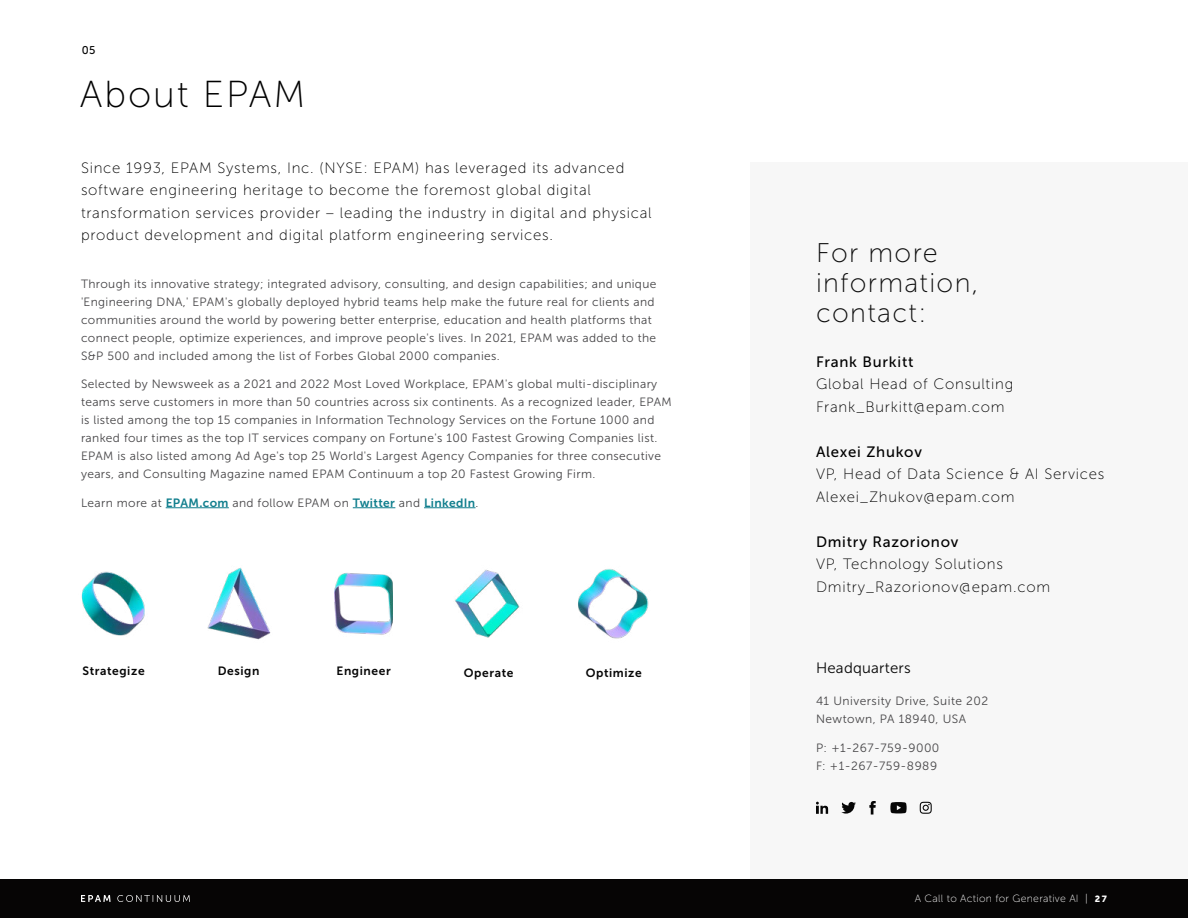
<style>
.page{position:relative;width:1188px;height:918px;background:#fff}
.page>*{position:absolute;margin:0;border:0;box-sizing:border-box;transform-origin:0 0}
.t1{font:37.5px "Museo Sans 100";letter-spacing:.05em;color:#000}
.t2{font:27px/30px "Museo Sans 100";letter-spacing:.05em;color:#0d0d0d}
.t3{font:15px/22.5px "Museo Sans 100";letter-spacing:.05em;color:#000}
.t4{font:15px "Museo Sans 500";letter-spacing:.05em;color:#000}
.t5{font:15px "Museo Sans 300";letter-spacing:.015em;color:#060606}
.t6{font:12px/18px "Museo Sans 300";letter-spacing:.03em;color:#464547}
.t7{font:12px "Museo Sans 700";letter-spacing:.05em;color:#060606}
.t8{font:11.25px "Museo Sans 500";color:#060606}
.t9{font:10.5px "Museo Sans 100";letter-spacing:.025em;color:#fff}
.s1{font-family:"Museo Sans 700";color:#107e8d}
.s2{font-family:"Museo Sans 900";font-size:9px}
</style>
<div class="page">
<div style="left:0;top:879px;width:1188px;height:39px;background:#060505"></div>
<svg style="left:117px;top:895px;width:73px;height:7px"></svg>
<svg style="left:81px;top:895px;width:30px;height:7px"></svg>
<hr style="left:166px;top:507px;width:63px;height:1px;background:#107e8d">
<hr style="left:353px;top:507px;width:42px;height:1px;background:#107e8d">
<hr style="left:424px;top:507px;width:52px;height:1px;background:#107e8d">
<div style="left:750px;top:162px;width:438px;height:717px;background:#f7f7f7"></div>
<svg style="left:841px;top:802px;width:15px;height:12px"></svg>
<svg style="left:816px;top:802px;width:12px;height:12px"></svg>
<svg style="left:920px;top:802px;width:12px;height:12px"></svg>
<svg style="left:869px;top:801px;width:7px;height:14px"></svg>
<svg style="left:890px;top:802px;width:17px;height:11px"></svg>
<img style="left:455px;top:569px;width:65px;height:69px">
<img style="left:81px;top:571px;width:64px;height:65px">
<img style="left:207px;top:567px;width:64px;height:73px">
<img style="left:334px;top:573px;width:59px;height:62px">
<img style="left:578px;top:569px;width:71px;height:70px">
<p class="t8" style="left:82px;top:44px;width:15px">05</p>
<h1 class="t1" style="left:80px;top:74px;width:227px">About EPAM</h1>
<p class="t3" style="left:81px;top:156px;width:572px">Since 1993, EPAM Systems, Inc. (NYSE: EPAM) has leveraged its advanced software engineering heritage to become the foremost global digital transformation services provider – leading the industry in digital and physical product development and digital platform engineering services.</p>
<p class="t6" style="left:81px;top:275px;width:577px">Through its innovative strategy; integrated advisory, consulting, and design capabilities; and unique 'Engineering DNA,' EPAM's globally deployed hybrid teams help make the future real for clients and communities around the world by powering better enterprise, education and health platforms that connect people, optimize experiences, and improve people's lives. In 2021, EPAM was added to the S&amp;P 500 and included among the list of Forbes Global 2000 companies.</p>
<p class="t6" style="left:81px;top:375px;width:592px">Selected by Newsweek as a 2021 and 2022 Most Loved Workplace, EPAM's global multi-disciplinary teams serve customers in more than 50 countries across six continents. As a recognized leader, EPAM is listed among the top 15 companies in Information Technology Services on the Fortune 1000 and ranked four times as the top IT services company on Fortune's 100 Fastest Growing Companies list.<br>EPAM is also listed among Ad Age's top 25 World's Largest Agency Companies for three consecutive years, and Consulting Magazine named EPAM Continuum a top 20 Fastest Growing Firm.</p>
<p class="t6" style="left:81px;top:494px;width:399px">Learn more at <span class="s1">EPAM.com</span> and follow EPAM on <span class="s1">Twitter</span> and <span class="s1">LinkedIn</span>.</p>
<p class="t7" style="left:82px;top:665px;width:64px">Strategize</p>
<p class="t7" style="left:218px;top:665px;width:43px">Design</p>
<p class="t7" style="left:337px;top:665px;width:56px">Engineer</p>
<p class="t7" style="left:464px;top:666px;width:51px">Operate</p>
<p class="t7" style="left:586px;top:666px;width:58px">Optimize</p>
<h2 class="t2" style="left:816px;top:238px;width:164px">For more information, contact:</h2>
<p class="t4" style="left:816px;top:354px;width:99px">Frank Burkitt</p>
<p class="t3" style="left:816px;top:373px;width:199px">Global Head of Consulting<br>Frank_Burkitt@epam.com</p>
<p class="t4" style="left:816px;top:444px;width:107px">Alexei Zhukov</p>
<p class="t3" style="left:816px;top:463px;width:290px">VP, Head of Data Science &amp; AI Services<br>Alexei_Zhukov@epam.com</p>
<p class="t4" style="left:816px;top:534px;width:144px">Dmitry Razorionov</p>
<p class="t3" style="left:816px;top:553px;width:236px">VP, Technology Solutions<br>Dmitry_Razorionov@epam.com</p>
<p class="t5" style="left:816px;top:660px;width:96px">Headquarters</p>
<p class="t6" style="left:816px;top:692px;width:174px">41 University Drive, Suite 202<br>Newtown, PA 18940, USA</p>
<p class="t6" style="left:816px;top:738px;width:125px">P: +1-267-759-9000<br>F: +1-267-759-8989</p>
<p class="t9" style="left:915px;top:893px;width:194px">A Call to Action for Generative AI | <span class="s2">2 7</span></p>
</div>
